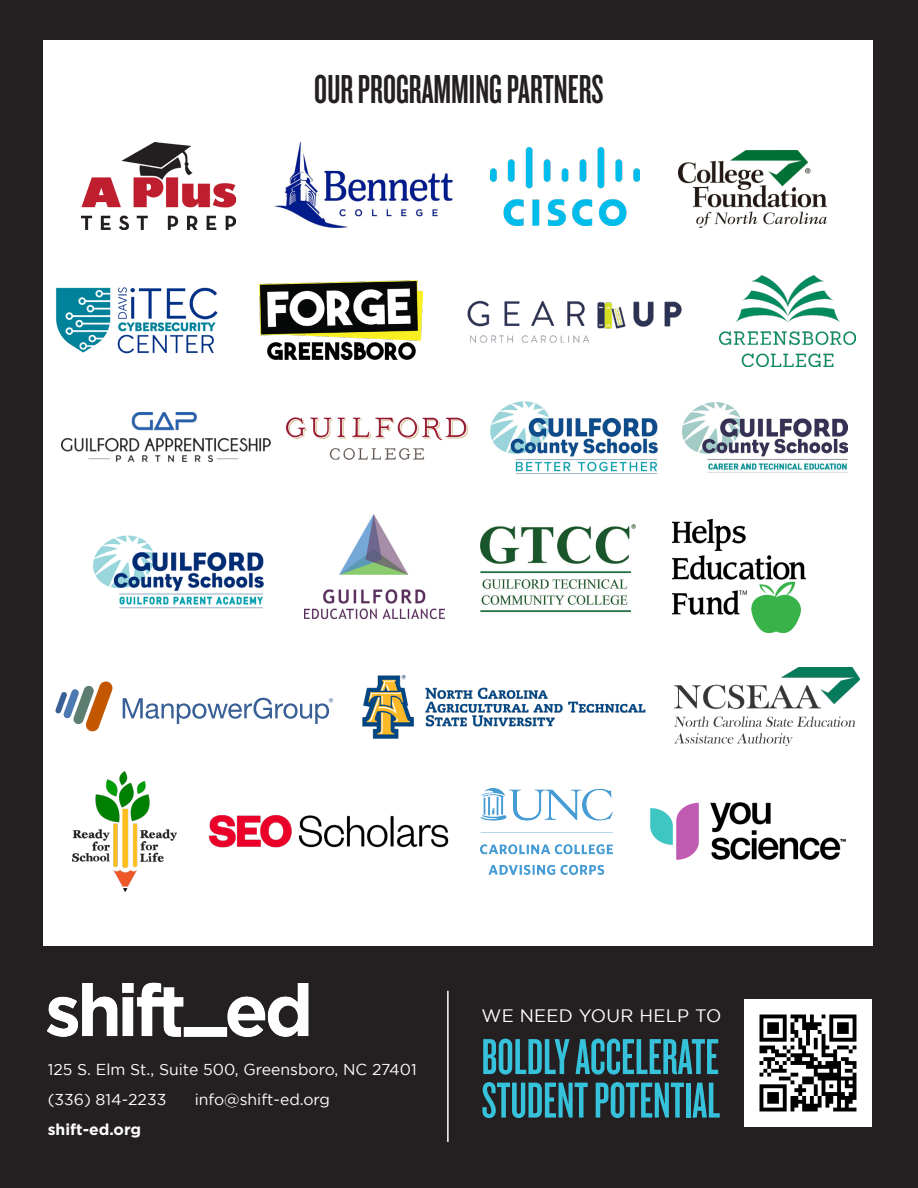
<style>
.page{position:relative;width:918px;height:1188px;background:#241f21}
.page>*{position:absolute;margin:0;border:0;box-sizing:border-box;transform-origin:0 0}
.t1{font:52.5px "Knockout HTF47 Bantamweight";color:#37c2dc}
.Header{font:42px "Knockout HTF47 Bantamweight";color:#241f21}
.t2{font:18px "Gotham";letter-spacing:.015em;color:#fff}
.t3{font:15.75px "Gotham";color:#fff}
.t4{font:700 15.75px "Gotham";color:#fff}
</style>
<div class="page">
<img style="left:744px;top:999px;width:128px;height:127px">
<img style="left:43px;top:957px;width:292px;height:106px">
<div style="left:43px;top:40px;width:830px;height:906px;background:#fff"></div>
<img style="left:651px;top:803px;width:195px;height:57px">
<img style="left:260px;top:281px;width:163px;height:78px">
<img style="left:490px;top:148px;width:149px;height:78px">
<svg style="left:55px;top:681px;width:58px;height:51px"></svg>
<svg style="left:123px;top:698px;width:210px;height:26px"></svg>
<img style="left:56px;top:287px;width:162px;height:67px">
<img style="left:673px;top:519px;width:132px;height:113px">
<img style="left:678px;top:150px;width:148px;height:78px">
<img style="left:490px;top:401px;width:168px;height:73px">
<img style="left:82px;top:142px;width:153px;height:87px">
<img style="left:208px;top:815px;width:241px;height:33px">
<img style="left:73px;top:771px;width:103px;height:120px">
<img style="left:362px;top:674px;width:284px;height:65px">
<img style="left:274px;top:142px;width:180px;height:86px">
<img style="left:480px;top:788px;width:132px;height:86px">
<img style="left:62px;top:413px;width:208px;height:49px">
<img style="left:467px;top:300px;width:215px;height:43px">
<img style="left:720px;top:276px;width:135px;height:91px">
<img style="left:480px;top:524px;width:156px;height:89px">
<img style="left:304px;top:514px;width:140px;height:106px">
<hr style="left:447px;top:991px;width:2px;height:151px;background:#fff">
<img style="left:285px;top:417px;width:183px;height:43px">
<img style="left:675px;top:668px;width:185px;height:77px">
<img style="left:683px;top:403px;width:164px;height:67px">
<img style="left:93px;top:535px;width:171px;height:74px">
<p class="Header" style="left:314px;top:68px;width:291px">OUR PROGRAMMING PARTNERS</p>
<p class="t3" style="left:48px;top:1061px;width:370px">125 S. Elm St., Suite 500, Greensboro, NC 27401</p>
<p class="t3" style="left:48px;top:1091px;width:120px">(336) 814-2233</p>
<p class="t3" style="left:195px;top:1091px;width:137px">info@shift-ed.org</p>
<p class="t4" style="left:48px;top:1121px;width:95px">shift-ed.org</p>
<p class="t2" style="left:482px;top:1006px;width:241px">WE NEED YOUR HELP TO</p>
<p class="t1" style="left:482px;top:1031px;width:239px">BOLDLY ACCELERATE</p>
<p class="t1" style="left:482px;top:1074px;width:240px">STUDENT POTENTIAL</p>
</div>
